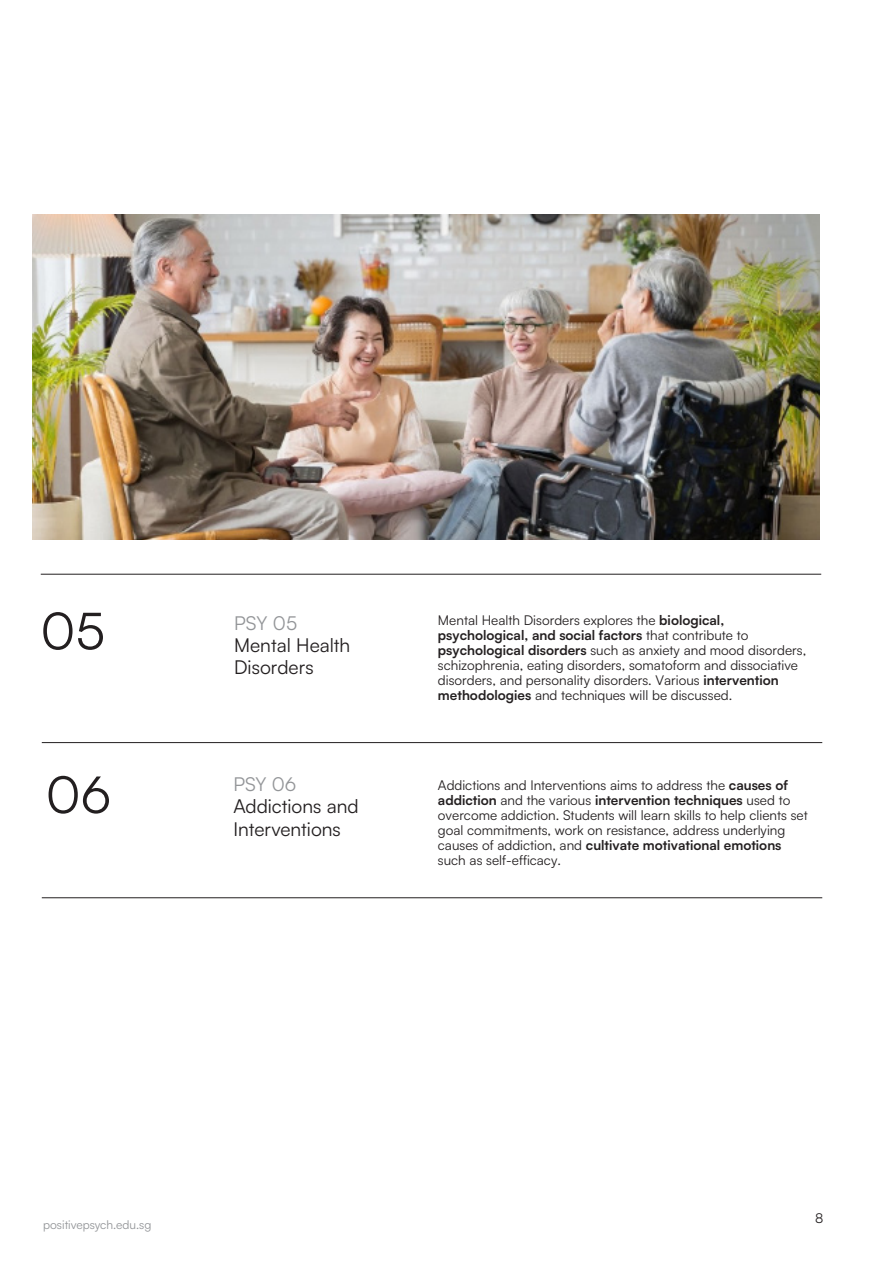
<style>
.page{position:relative;width:893px;height:1263px;background:#fff}
.page>*{position:absolute;margin:0;border:0;box-sizing:border-box;transform-origin:0 0}
._34_72_Header_Black{font:51px "Satoshi";color:#231f20}
._12_75_15_Header_Black{font:19.2px/21.9px "Satoshi";color:#231f20}
._12_75_15_Header_Black-2{font:19.2px "Satoshi";color:#939598}
._9_10_Text_Black{font:13.5px/15px "Satoshi";color:#231f20}
._8_9_5_Small_Text_Grey{font:12px "Satoshi";color:#939598}
.s1{font-weight:700}
.s2{color:#939598}
</style>
<div class="page">
<hr style="left:42px;top:742px;width:780px;height:1px;background:#231f20">
<hr style="left:41px;top:574px;width:780px;height:1px;background:#231f20">
<hr style="left:42px;top:897px;width:780px;height:1px;background:#231f20">
<img style="left:33px;top:214px;width:786px;height:325px">
<p class="_34_72_Header_Black" style="left:40px;top:597px;width:66px">05</p>
<p class="_9_10_Text_Black" style="left:438px;top:612px;width:370px">Mental Health Disorders explores the <span class="s1">biological, psychological, and social factors</span> that contribute to <span class="s1">psychological disorders</span> such as anxiety and mood disorders, schizophrenia, eating disorders, somatoform and dissociative disorders, and personality disorders. Various <span class="s1">intervention methodologies</span> and techniques will be discussed.</p>
<p class="_12_75_15_Header_Black" style="left:234px;top:612px;width:118px"><span class="s2">PSY 05<br></span>Mental Health<br>Disorders</p>
<p class="_34_72_Header_Black" style="left:46px;top:761px;width:67px">06</p>
<p class="_12_75_15_Header_Black-2" style="left:233px;top:771px;width:65px">PSY 06</p>
<p class="_12_75_15_Header_Black" style="left:233px;top:794px;width:127px;line-height:22.5px">Addictions and<br>Interventions</p>
<p class="_9_10_Text_Black" style="left:438px;top:777px;width:371px">Addictions and Interventions aims to address the <span class="s1">causes of addiction</span> and the various <span class="s1">intervention techniques</span> used to overcome addiction. Students will learn skills to help clients set goal commitments, work on resistance, address underlying causes of addiction, and <span class="s1">cultivate motivational emotions </span>such as self-efficacy.</p>
<p class="_8_9_5_Small_Text_Grey" style="left:43px;top:1216px;width:110px">positivepsych.edu.sg</p>
<p class="_9_10_Text_Black" style="left:815px;top:1210px;width:10px">8</p>
</div>
